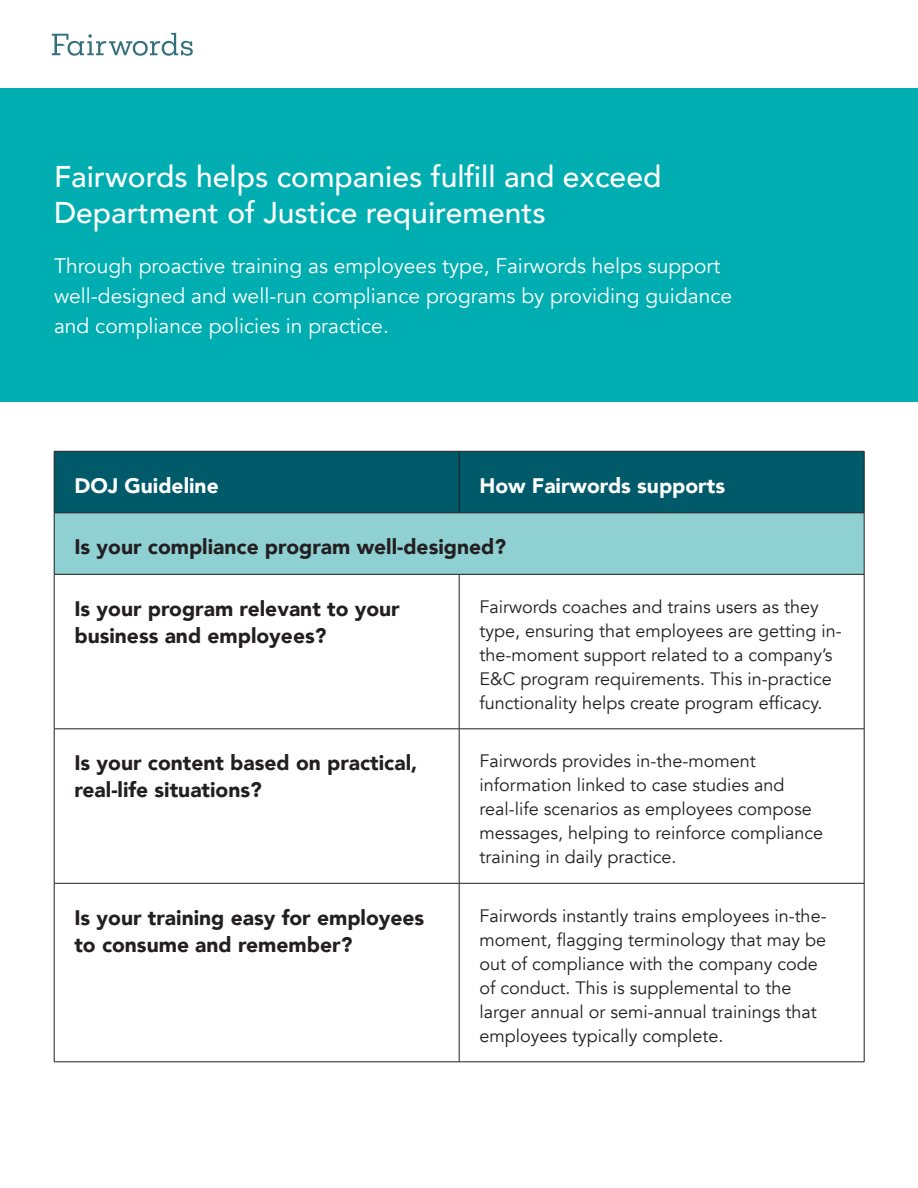
<style>
.page{position:relative;width:918px;height:1188px;background:#fff}
.page>*{position:absolute;margin:0;border:0;box-sizing:border-box;transform-origin:0 0}
.t1{font:500 30px/36px "Avenir";color:#fff}
.t2{font:900 21px/27px "Avenir";color:#231f20}
.t3{font:21px/30px "Avenir";color:#fff}
.t4{font:900 21px "Avenir";color:#fff}
.t5{font:18px/24px "Avenir";color:#231f20}
</style>
<div class="page">
<div style="left:0;top:89px;width:918px;height:313px;background:#00aeb1"></div>
<div style="left:55px;top:452px;width:809px;height:61px;background:#005a69"></div>
<div style="left:54px;top:513px;width:810px;height:61px;background:#8fd0d3"></div>
<hr style="left:54px;top:513px;width:1px;height:61px;background:#231f20">
<hr style="left:864px;top:513px;width:1px;height:61px;background:#231f20">
<hr style="left:54px;top:574px;width:405px;height:1px;background:#231f20">
<hr style="left:54px;top:574px;width:1px;height:155px;background:#231f20">
<hr style="left:459px;top:574px;width:405px;height:1px;background:#231f20">
<hr style="left:459px;top:574px;width:1px;height:155px;background:#231f20">
<hr style="left:864px;top:574px;width:1px;height:155px;background:#231f20">
<hr style="left:54px;top:729px;width:405px;height:1px;background:#231f20">
<hr style="left:54px;top:729px;width:1px;height:154px;background:#231f20">
<hr style="left:459px;top:729px;width:405px;height:1px;background:#231f20">
<hr style="left:459px;top:729px;width:1px;height:154px;background:#231f20">
<hr style="left:864px;top:729px;width:1px;height:154px;background:#231f20">
<hr style="left:54px;top:883px;width:405px;height:1px;background:#231f20">
<hr style="left:54px;top:884px;width:1px;height:178px;background:#231f20">
<hr style="left:459px;top:883px;width:405px;height:1px;background:#231f20">
<hr style="left:459px;top:884px;width:1px;height:178px;background:#231f20">
<hr style="left:864px;top:884px;width:1px;height:178px;background:#231f20">
<hr style="left:54px;top:451px;width:405px;height:1px;background:#231f20">
<hr style="left:54px;top:452px;width:1px;height:61px;background:#231f20">
<hr style="left:459px;top:451px;width:405px;height:1px;background:#231f20">
<hr style="left:459px;top:452px;width:1px;height:61px;background:#231f20">
<hr style="left:864px;top:452px;width:1px;height:61px;background:#231f20">
<hr style="left:54px;top:513px;width:405px;height:1px;background:#231f20">
<hr style="left:459px;top:513px;width:405px;height:1px;background:#231f20">
<hr style="left:54px;top:1062px;width:405px;height:1px;background:#231f20">
<hr style="left:459px;top:1062px;width:405px;height:1px;background:#231f20">
<svg style="left:52px;top:33px;width:141px;height:23px"></svg>
<p class="t1" style="left:54px;top:157px;width:609px">Fairwords helps companies fulfill and exceed<br>Department of Justice requirements</p>
<p class="t3" style="left:54px;top:251px;width:680px">Through proactive training as employees type, Fairwords helps support well-designed and well-run compliance programs by providing guidance and compliance policies in practice.</p>
<p class="t4" style="left:74px;top:467px;width:146px">DOJ Guideline</p>
<p class="t4" style="left:479px;top:467px;width:247px">How Fairwords supports</p>
<p class="t2" style="left:74px;top:533px;width:433px">Is your compliance program well-designed?</p>
<p class="t2" style="left:74px;top:594px;width:327px">Is your program relevant to your business and employees?</p>
<p class="t5" style="left:479px;top:595px;width:364px">Fairwords coaches and trains users as they type, ensuring that employees are getting in&shy;the-moment support related to a company’s E&amp;C program requirements. This in-practice functionality helps create program efficacy.</p>
<p class="t2" style="left:74px;top:749px;width:344px">Is your content based on practical, real-life situations?</p>
<p class="t5" style="left:479px;top:749px;width:345px">Fairwords provides in-the-moment information linked to case studies and real-life scenarios as employees compose messages, helping to reinforce compliance training in daily practice.</p>
<p class="t2" style="left:74px;top:903px;width:351px">Is your training easy for employees to consume and remember?</p>
<p class="t5" style="left:479px;top:904px;width:349px">Fairwords instantly trains employees in-the&shy;moment, flagging terminology that may be out of compliance with the company code of conduct. This is supplemental to the larger annual or semi-annual trainings that employees typically complete.</p>
</div>
